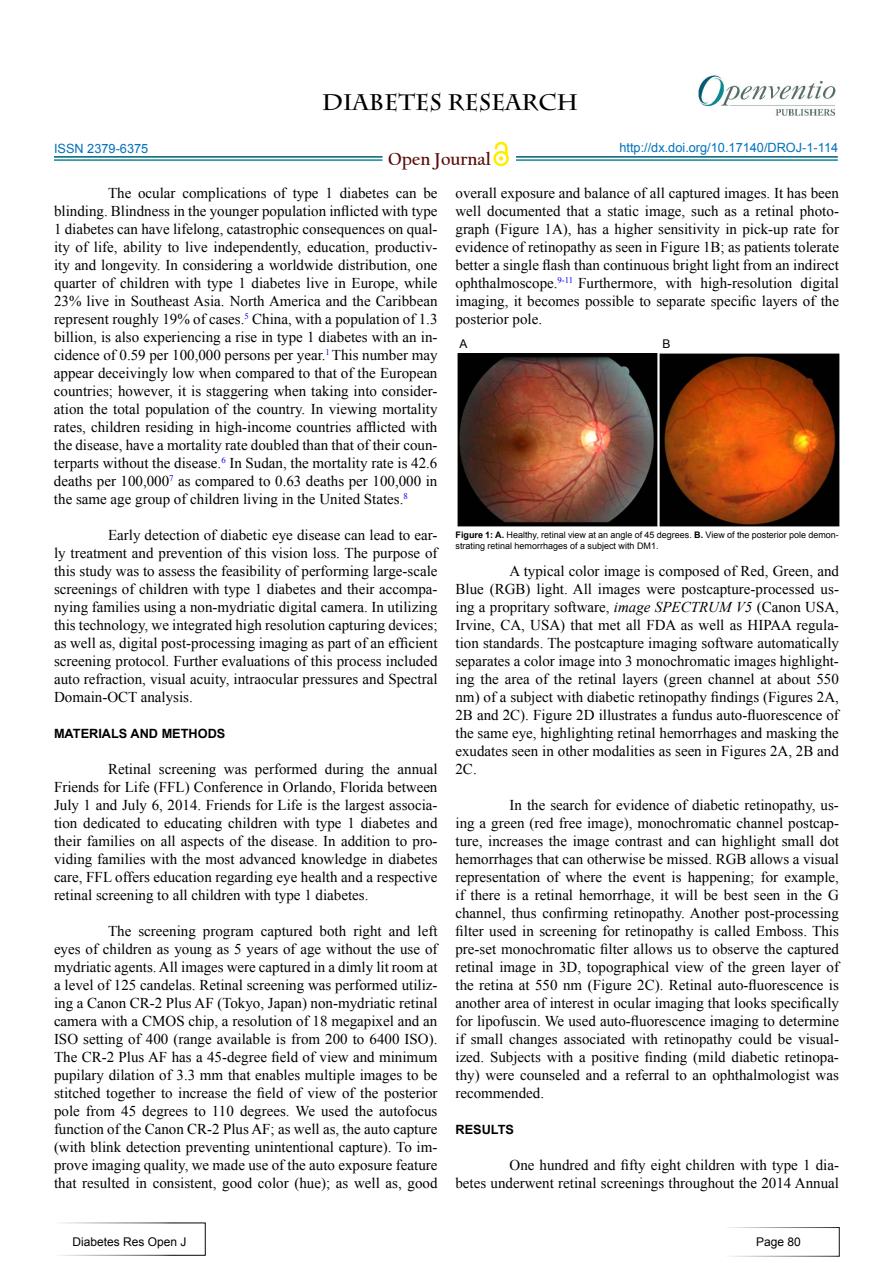
<style>
.page{position:relative;width:893px;height:1263px;background:#fff}
.page>*{position:absolute;margin:0;border:0;box-sizing:border-box;transform-origin:0 0}
.t1{font:700 22.5px "Charlemagne Std";color:#000}
.t2{font:700 18.15px "Californian FB";color:#580b05}
.t3{font:15px/18px "Times New Roman";color:#000;text-align:justify}
.t4{font:12.75px "Arial";color:#0072bc}
.t5{font:700 12.75px "Arial";color:#000}
.t6{font:12.75px "Arial";color:#0071bc}
.t7{font:12px "Arial";color:#000}
.t8{font:12px "Arial";color:#000101}
.t9{font:9px/10.8px "Arial";color:#000}
.s1{font-weight:700}
.s2{font-style:italic}
</style>
<div class="page">
<hr style="left:54px;top:156px;width:328px;height:2px;background:#015d75">
<hr style="left:54px;top:159px;width:328px;height:2px;background:#0a8b93">
<hr style="left:516px;top:156px;width:322px;height:2px;background:#015d75">
<hr style="left:516px;top:159px;width:322px;height:2px;background:#0a8b93">
<svg style="left:493px;top:151px;width:16px;height:15px"></svg>
<div style="left:496px;top:153px;width:10px;height:11px;background:#fff;border-radius:50%"></div>
<svg style="left:495px;top:141px;width:13px;height:20px"></svg>
<div style="left:53px;top:1222px;width:153px;height:34px;border:1px solid #fff"></div>
<div style="left:724px;top:1227px;width:116px;height:29px;border:1px solid #fff"></div>
<img style="left:698px;top:74px;width:138px;height:42px">
<img style="left:457px;top:353px;width:201px;height:174px">
<img style="left:660px;top:353px;width:179px;height:173px">
<p class="t6" style="left:54px;top:140px;width:96px">ISSN 2379-6375</p>
<h1 class="t1" style="left:322px;top:89px;width:258px">DIABETES RESEARCH</h1>
<p class="t2" style="left:388px;top:148px;width:104px">Open Journal</p>
<p class="t4" style="left:619px;top:139px;width:220px">http://dx.doi.org/10.17140/DROJ-1-114</p>
<p class="t3" style="left:54px;top:183px;width:385px;text-indent:54px">The ocular complications of type 1 diabetes can be blinding. Blindness in the younger population inflicted with type 1 diabetes can have lifelong, catastrophic consequences on qual&shy;ity of life, ability to live independently, education, productiv&shy;ity and longevity. In considering a worldwide distribution, one quarter of children with type 1 diabetes live in Europe, while 23% live in Southeast Asia. North America and the Caribbean represent roughly 19% of cases.<sup>5</sup> China, with a population of 1.3 billion, is also experiencing a rise in type 1 diabetes with an in&shy;cidence of 0.59 per 100,000 persons per year.<sup>1</sup> This number may appear deceivingly low when compared to that of the European countries; however, it is staggering when taking into consider&shy;ation the total population of the country. In viewing mortality rates, children residing in high-income countries afflicted with the disease, have a mortality rate doubled than that of their coun&shy;terparts without the disease.<sup>6</sup> In Sudan, the mortality rate is 42.6 deaths per 100,000<sup>7</sup> as compared to 0.63 deaths per 100,000 in the same age group of children living in the United States.<sup>8</sup></p>
<p class="t3" style="left:54px;top:525px;width:385px;text-indent:54px">Early detection of diabetic eye disease can lead to ear&shy;ly treatment and prevention of this vision loss. The purpose of this study was to assess the feasibility of performing large-scale screenings of children with type 1 diabetes and their accompa&shy;nying families using a non-mydriatic digital camera. In utilizing this technology, we integrated high resolution capturing devices; as well as, digital post-processing imaging as part of an efficient screening protocol. Further evaluations of this process included auto refraction, visual acuity, intraocular pressures and Spectral Domain-OCT analysis.</p>
<p class="t5" style="left:54px;top:725px;width:173px">MATERIALS AND METHODS</p>
<p class="t3" style="left:54px;top:759px;width:385px;text-indent:54px">Retinal screening was performed during the annual Friends for Life (FFL) Conference in Orlando, Florida between July 1 and July 6, 2014. Friends for Life is the largest associa&shy;tion dedicated to educating children with type 1 diabetes and their families on all aspects of the disease. In addition to pro&shy;viding families with the most advanced knowledge in diabetes care, FFL offers education regarding eye health and a respective retinal screening to all children with type 1 diabetes.</p>
<p class="t3" style="left:54px;top:921px;width:385px;text-indent:54px">The screening program captured both right and left eyes of children as young as 5 years of age without the use of mydriatic agents. All images were captured in a dimly lit room at a level of 125 candelas. Retinal screening was performed utiliz&shy;ing a Canon CR-2 Plus AF (Tokyo, Japan) non-mydriatic retinal camera with a CMOS chip, a resolution of 18 megapixel and an ISO setting of 400 (range available is from 200 to 6400 ISO).<br>The CR-2 Plus AF has a 45-degree field of view and minimum pupilary dilation of 3.3 mm that enables multiple images to be stitched together to increase the field of view of the posterior pole from 45 degrees to 110 degrees. We used the autofocus function of the Canon CR-2 Plus AF; as well as, the auto capture (with blink detection preventing unintentional capture). To im&shy;prove imaging quality, we made use of the auto exposure feature that resulted in consistent, good color (hue); as well as, good</p>
<p class="t3" style="left:455px;top:183px;width:385px">overall exposure and balance of all captured images. It has been well documented that a static image, such as a retinal photo&shy;graph (Figure 1A), has a higher sensitivity in pick-up rate for evidence of retinopathy as seen in Figure 1B; as patients tolerate better a single flash than continuous bright light from an indirect ophthalmoscope.<sup>9-11</sup> Furthermore, with high-resolution digital imaging, it becomes possible to separate specific layers of the posterior pole.</p>
<p class="t7" style="left:459px;top:336px;width:10px">A</p>
<p class="t7" style="left:662px;top:336px;width:10px">B</p>
<p class="t9" style="left:455px;top:529px;width:385px"><span class="s1">Figure 1: A.</span> Healthy, retinal view at an angle of 45 degrees. <span class="s1">B.</span> View of the posterior pole demon&shy;strating retinal hemorrhages of a subject with DM1.</p>
<p class="t3" style="left:455px;top:561px;width:385px;text-indent:54px">A typical color image is composed of Red, Green, and Blue (RGB) light. All images were postcapture-processed us&shy;ing a propritary software, <span class="s2">image SPECTRUM V5</span> (Canon USA, Irvine, CA, USA) that met all FDA as well as HIPAA regula&shy;tion standards. The postcapture imaging software automatically separates a color image into 3 monochromatic images highlight&shy;ing the area of the retinal layers (green channel at about 550 nm) of a subject with diabetic retinopathy findings (Figures 2A, 2B and 2C). Figure 2D illustrates a fundus auto-fluorescence of the same eye, highlighting retinal hemorrhages and masking the exudates seen in other modalities as seen in Figures 2A, 2B and 2C.</p>
<p class="t3" style="left:455px;top:795px;width:385px;text-indent:54px">In the search for evidence of diabetic retinopathy, us&shy;ing a green (red free image), monochromatic channel postcap&shy;ture, increases the image contrast and can highlight small dot hemorrhages that can otherwise be missed. RGB allows a visual representation of where the event is happening; for example, if there is a retinal hemorrhage, it will be best seen in the G channel, thus confirming retinopathy. Another post-processing filter used in screening for retinopathy is called Emboss. This pre-set monochromatic filter allows us to observe the captured retinal image in 3D, topographical view of the green layer of the retina at 550 nm (Figure 2C). Retinal auto-fluorescence is another area of interest in ocular imaging that looks specifically for lipofuscin. We used auto-fluorescence imaging to determine if small changes associated with retinopathy could be visual&shy;ized. Subjects with a positive finding (mild diabetic retinopa&shy;thy) were counseled and a referral to an ophthalmologist was recommended.</p>
<p class="t5" style="left:455px;top:1121px;width:60px">RESULTS</p>
<p class="t3" style="left:455px;top:1155px;width:385px;text-align:right">One hundred and fifty eight children with type 1 dia-<br>betes underwent retinal screenings throughout the 2014 Annual</p>
<p class="t7" style="left:72px;top:1234px;width:116px">Diabetes Res Open J</p>
<p class="t8" style="left:756px;top:1234px;width:46px">Page 80</p>
</div>
